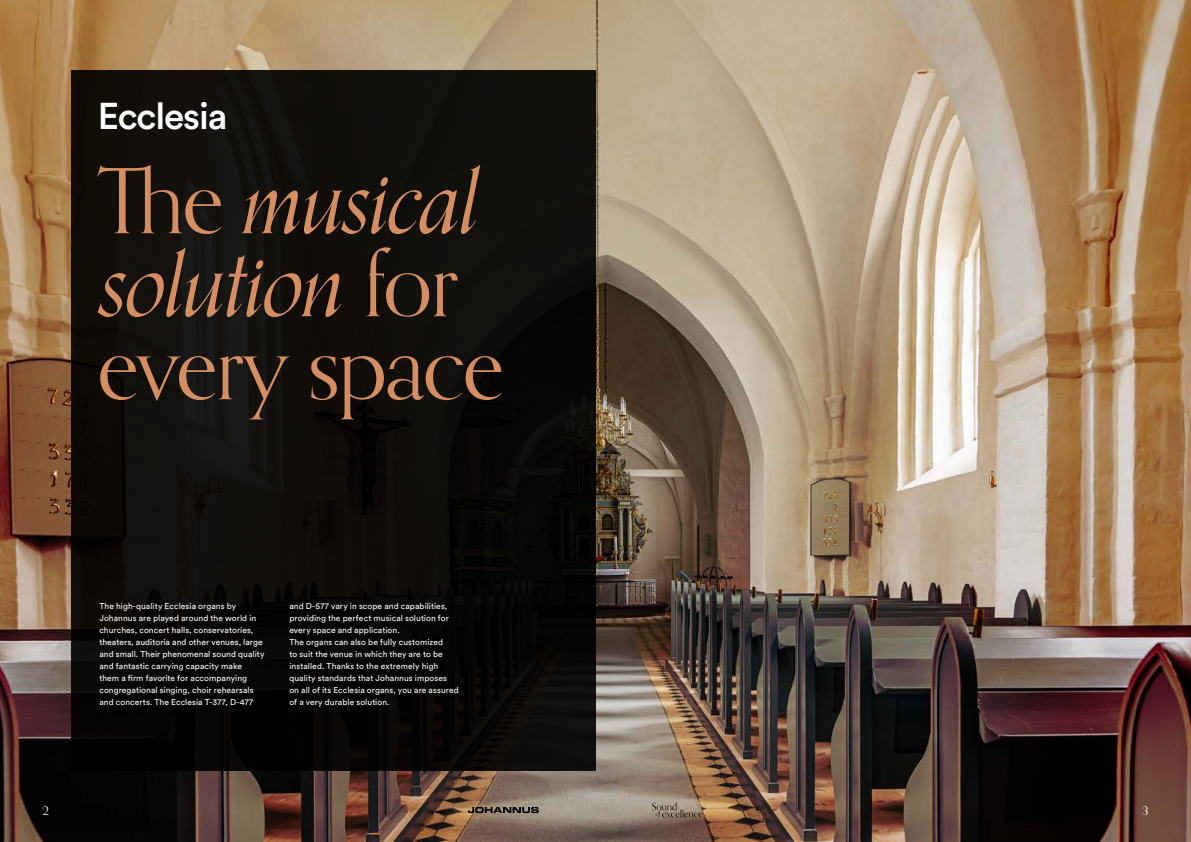
<style>
.page{position:relative;width:1191px;height:842px;background:#fff}
.page>*{position:absolute;margin:0;border:0;box-sizing:border-box;transform-origin:0 0}
.t1{font:89.7px/83px "Orpheus Pro";letter-spacing:-.02em;color:#d58e62}
.t2{font:500 37px "Circular Std";letter-spacing:-.03em;color:#fff}
.t3{font:12px "Orpheus Pro";color:#fff}
.t4{font:8.5px/12px "Circular Std";letter-spacing:.005em;color:#fff}
.s1{font-style:italic}
</style>
<div class="page">
<img style="left:0;top:0;width:1191px;height:842px">
<div style="left:70px;top:70px;width:526px;height:702px;background:#000;opacity:.07"></div>
<svg style="left:468px;top:807px;width:71px;height:6px"></svg>
<svg style="left:652px;top:802px;width:50px;height:15px"></svg>
<h2 class="t2" style="left:98px;top:93px;width:131px">Ecclesia</h2>
<h1 class="t1" style="left:97px;top:159px;width:408px">The <span class="s1">musical solution</span> for every space</h1>
<p class="t4" style="left:99px;top:600px;width:167px">The high-quality Ecclesia organs by Johannus are played around the world in churches, concert halls, conservatories, theaters, auditoria and other venues, large and small. Their phenomenal sound quality and fantastic carrying capacity make<br>them a firm favorite for accompanying congregational singing, choir rehearsals and concerts. The Ecclesia T-377, D-477</p>
<p class="t4" style="left:289px;top:600px;width:171px">and D-577 vary in scope and capabilities, providing the perfect musical solution for every space and application.<br>The organs can also be fully customized<br>to suit the venue in which they are to be installed. Thanks to the extremely high quality standards that Johannus imposes<br>on all of its Ecclesia organs, you are assured of a very durable solution.</p>
<h3 class="t3" style="left:43px;top:803px;width:8px">2</h3>
<h3 class="t3" style="left:1142px;top:803px;width:8px">3</h3>
</div>
